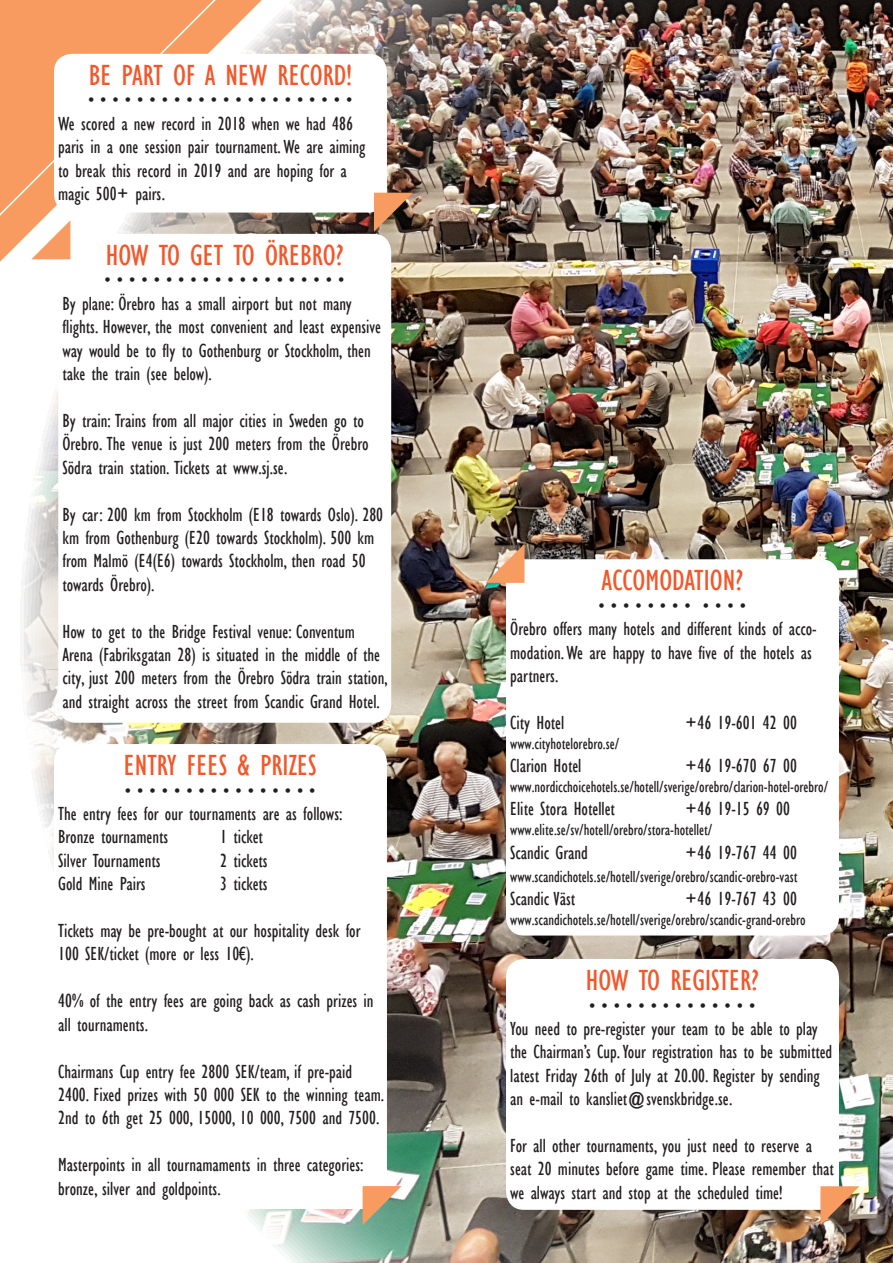
<style>
.page{position:relative;width:893px;height:1263px;background:#fff}
.page>*{position:absolute;margin:0;border:0;box-sizing:border-box;transform-origin:0 0}
.t1{font:condensed 30px "Gill Sans";color:#f1582b}
.t2{font:condensed 19.5px/23.4px "Gill Sans";color:#231f20}
.t3{font:condensed 18px "Gill Sans";color:#231f20}
.t4{font:condensed 16.5px "Gill Sans";color:#231f20}
</style>
<div class="page">
<img style="left:24px;top:0;width:869px;height:1263px">
<svg style="left:0;top:0;width:358px;height:373px"></svg>
<div style="left:506px;top:959px;width:333px;height:251px;background:#fff;border-radius:18px"></div>
<div style="left:58px;top:234px;width:333px;height:489px;background:#fff;border-radius:18px"></div>
<div style="left:54px;top:744px;width:333px;height:465px;background:#fff;border-radius:18px"></div>
<div style="left:506px;top:559px;width:333px;height:376px;background:#fff;border-radius:18px"></div>
<div style="left:54px;top:54px;width:333px;height:159px;background:#fff;border-radius:18px"></div>
<svg style="left:31px;top:220px;width:39px;height:39px"></svg>
<svg style="left:485px;top:543px;width:39px;height:40px"></svg>
<svg style="left:374px;top:193px;width:39px;height:39px;background:#685c52"></svg>
<svg style="left:363px;top:1186px;width:39px;height:40px"></svg>
<svg style="left:820px;top:1186px;width:39px;height:40px"></svg>
<p class="t1" style="left:89px;top:57px;width:265px">BE PART OF A NEW RECORD!</p>
<p class="t3" style="left:88px;top:90px;width:266px">• • • • • • • • • • • • • • • • • • • • • •</p>
<p class="t2" style="left:58px;top:112px;width:309px">We scored a new record in 2018 when we had 486 paris in a one session pair tournament. We are aiming to break this record in 2019 and are hoping for a magic 500+ pairs.</p>
<p class="t1" style="left:106px;top:237px;width:239px">HOW TO GET TO ÖREBRO?</p>
<p class="t3" style="left:105px;top:270px;width:241px">• • • • • • • • • • • • • • • • • • • •</p>
<p class="t2" style="left:63px;top:292px;width:320px">By plane: Örebro has a small airport but not many flights. However, the most convenient and least expensive way would be to fly to Gothenburg or Stockholm, then take the train (see below).</p>
<p class="t2" style="left:63px;top:409px;width:308px">By train: Trains from all major cities in Sweden go to<br>Örebro. The venue is just 200 meters from the Örebro<br>Södra train station. Tickets at www.sj.se.</p>
<p class="t2" style="left:63px;top:502px;width:322px">By car: 200 km from Stockholm (E18 towards Oslo). 280 km from Gothenburg (E20 towards Stockholm). 500 km from Malmö (E4(E6) towards Stockholm, then road 50 towards Örebro).</p>
<p class="t2" style="left:63px;top:619px;width:327px">How to get to the Bridge Festival venue: Conventum Arena (Fabriksgatan 28) is situated in the middle of the city, just 200 meters from the Örebro Södra train station, and straight across the street from Scandic Grand Hotel.</p>
<p class="t1" style="left:124px;top:747px;width:195px">ENTRY FEES &amp; PRIZES</p>
<p class="t3" style="left:125px;top:780px;width:192px">• • • • • • • • • • • • • • • •</p>
<p class="t2" style="left:58px;top:802px;width:286px">The entry fees for our tournaments are as follows:<br>Bronze tournaments</p>
<p class="t2" style="left:220px;top:825px;width:44px">1 ticket</p>
<p class="t2" style="left:58px;top:849px;width:104px">Silver Tournaments</p>
<p class="t2" style="left:220px;top:849px;width:49px">2 tickets</p>
<p class="t2" style="left:58px;top:872px;width:89px">Gold Mine Pairs</p>
<p class="t2" style="left:220px;top:872px;width:49px">3 tickets</p>
<p class="t2" style="left:58px;top:919px;width:304px">Tickets may be pre-bought at our hospitality desk for<br>100 SEK/ticket (more or less 10€).</p>
<p class="t2" style="left:58px;top:989px;width:317px">40% of the entry fees are going back as cash prizes in all tournaments.</p>
<p class="t2" style="left:58px;top:1059px;width:327px">Chairmans Cup entry fee 2800 SEK/team, if pre-paid<br>2400. Fixed prizes with 50 000 SEK to the winning team.<br>2nd to 6th get 25 000, 15000, 10 000, 7500 and 7500.</p>
<p class="t2" style="left:58px;top:1153px;width:307px">Masterpoints in all tournamaments in three categories: bronze, silver and goldpoints.</p>
<p class="t1" style="left:602px;top:563px;width:143px">ACCOMODATION?</p>
<p class="t3" style="left:598px;top:595px;width:149px">• • • • • • • • • • • •</p>
<p class="t2" style="left:510px;top:617px;width:308px">Örebro offers many hotels and different kinds of acco&shy;modation. We are happy to have five of the hotels as partners.</p>
<p class="t2" style="left:510px;top:711px;width:56px">City Hotel</p>
<p class="t2" style="left:685px;top:711px;width:113px">+46 19-601 42 00</p>
<p class="t4" style="left:510px;top:733px;width:110px">www.cityhotelorebro.se/</p>
<p class="t2" style="left:510px;top:754px;width:73px">Clarion Hotel</p>
<p class="t2" style="left:685px;top:754px;width:113px">+46 19-670 67 00</p>
<p class="t4" style="left:510px;top:777px;width:319px">www.nordicchoicehotels.se/hotell/sverige/orebro/clarion-hotel-orebro/</p>
<p class="t2" style="left:510px;top:797px;width:106px">Elite Stora Hotellet</p>
<p class="t2" style="left:685px;top:797px;width:107px">+46 19-15 69 00</p>
<p class="t4" style="left:510px;top:820px;width:204px">www.elite.se/sv/hotell/orebro/stora-hotellet/</p>
<p class="t2" style="left:510px;top:840px;width:79px">Scandic Grand</p>
<p class="t2" style="left:685px;top:840px;width:113px">+46 19-767 44 00</p>
<p class="t4" style="left:510px;top:867px;width:289px">www.scandichotels.se/hotell/sverige/orebro/scandic-orebro-vast</p>
<p class="t2" style="left:510px;top:887px;width:66px">Scandic Väst</p>
<p class="t2" style="left:685px;top:887px;width:113px">+46 19-767 43 00</p>
<p class="t4" style="left:510px;top:910px;width:297px">www.scandichotels.se/hotell/sverige/orebro/scandic-grand-orebro</p>
<p class="t1" style="left:586px;top:962px;width:174px">HOW TO REGISTER?</p>
<p class="t3" style="left:589px;top:995px;width:168px">• • • • • • • • • • • • • •</p>
<p class="t2" style="left:510px;top:1017px;width:323px">You need to pre-register your team to be able to play the Chairman’s Cup. Your registration has to be submitted latest Friday 26th of July at 20.00. Register by sending an e-mail to kansliet@svenskbridge.se.</p>
<p class="t2" style="left:510px;top:1134px;width:325px">For all other tournaments, you just need to reserve a seat 20 minutes before game time. Please remember that we always start and stop at the scheduled time!</p>
</div>
